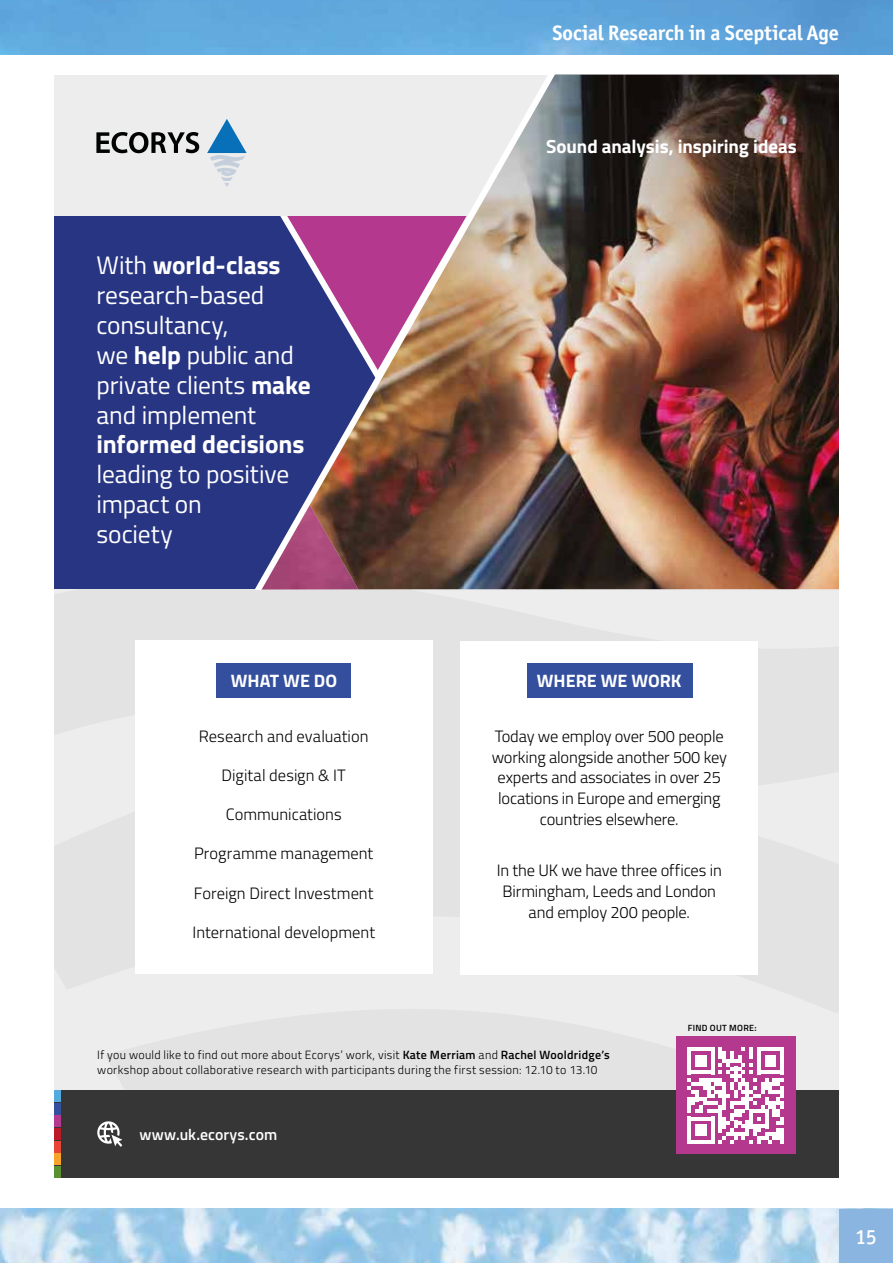
<style>
.page{position:relative;width:893px;height:1263px;background:#fff}
.page>*{position:absolute;margin:0;border:0;box-sizing:border-box;transform-origin:0 0}
.t1{font:25.5px/30px "Titillium";letter-spacing:-.005em;color:#fff}
.t2{font:700 25.5px "Titillium";letter-spacing:-.005em;color:#fff}
.t3{font:700 21px "Officina San ITC";letter-spacing:-.005em;color:#fff}
.t4{font:500 21px "Officina San ITC";color:#fff}
.t5{font:700 18.9px "Titillium";color:#fff}
.t6{font:700 18px "Titillium";color:#fff}
.t7{font:300 16.5px/21px "Titillium";letter-spacing:-.01em;color:#000;text-align:center}
.t8{font:300 16.5px "Titillium";letter-spacing:.01em;color:#000}
.t9{font:600 15.75px "Titillium";letter-spacing:.005em;color:#fff}
.t10{font:300 12px/15.1px "Titillium";letter-spacing:.025em;color:#000}
.t11{font:600 9px "Titillium";letter-spacing:.035em;color:#000}
.s1{font-weight:700}
.s2{font-weight:600}
</style>
<div class="page">
<img style="left:0;top:1209px;width:839px;height:54px">
<img style="left:0;top:0;width:893px;height:54px">
<div style="left:839px;top:1209px;width:54px;height:54px;background:#8ab5e1"></div>
<div style="left:54px;top:215px;width:322px;height:374px;background:#283583"></div>
<div style="left:54px;top:75px;width:520px;height:140px;background:#ededed"></div>
<svg style="left:207px;top:119px;width:40px;height:68px"></svg>
<svg style="left:96px;top:132px;width:103px;height:21px"></svg>
<svg style="left:54px;top:589px;width:785px;height:425px;fill:#e3e3e3"></svg>
<svg style="left:105px;top:980px;width:688px;height:110px;fill:#e3e3e3"></svg>
<div style="left:54px;top:1090px;width:785px;height:88px;background:#373636"></div>
<div style="left:676px;top:1036px;width:120px;height:118px;background:#b4388d"></div>
<svg style="left:687px;top:1047px;width:97px;height:97px"></svg>
<hr style="left:780px;top:1128px;width:4px;height:16px;background:#fff">
<svg style="left:97px;top:1121px;width:25px;height:26px"></svg>
<div style="left:135px;top:640px;width:297px;height:334px;background:#fff"></div>
<div style="left:461px;top:641px;width:297px;height:334px;background:#fff"></div>
<div style="left:527px;top:663px;width:165px;height:34px;background:#344f9d"></div>
<div style="left:217px;top:663px;width:134px;height:34px;background:#344f9d"></div>
<div style="left:54px;top:1090px;width:6px;height:12px;background:#54aadf"></div>
<div style="left:54px;top:1103px;width:6px;height:12px;background:#344f9d"></div>
<div style="left:54px;top:1115px;width:6px;height:12px;background:#b4388d"></div>
<div style="left:54px;top:1128px;width:6px;height:12px;background:#ba1a27"></div>
<div style="left:54px;top:1140px;width:6px;height:12px;background:#e84437"></div>
<div style="left:54px;top:1153px;width:6px;height:12px;background:#f7a42a"></div>
<div style="left:54px;top:1166px;width:6px;height:12px;background:#5a9031"></div>
<img style="left:261px;top:589px;width:578px;height:2px">
<img style="left:559px;top:75px;width:280px;height:514px">
<img style="left:261px;top:589px;width:150px;height:1px">
<img style="left:251px;top:75px;width:308px;height:514px">
<h1 class="t1" style="left:96px;top:249px;width:216px">With <span class="s1">world-class </span>research-based consultancy,<br>we <span class="s1">help</span> public and private clients <span class="s1">make </span>and implement</h1>
<h1 class="t2" style="left:96px;top:425px;width:209px">informed decisions</h1>
<h1 class="t1" style="left:96px;top:458px;width:194px">leading to positive impact on<br>society</h1>
<p class="t3" style="left:552px;top:20px;width:288px">Social Research in a Sceptical Age</p>
<p class="t5" style="left:546px;top:132px;width:252px">Sound analysis, inspiring ideas</p>
<p class="t6" style="left:231px;top:667px;width:108px">WHAT WE DO</p>
<p class="t6" style="left:537px;top:667px;width:146px">WHERE WE WORK</p>
<p class="t7" style="left:199px;top:724px;width:171px">Research and evaluation</p>
<p class="t8" style="left:221px;top:763px;width:126px">Digital design &amp; IT</p>
<p class="t7" style="left:226px;top:803px;width:117px">Communications</p>
<p class="t7" style="left:194px;top:842px;width:181px">Programme management</p>
<p class="t7" style="left:194px;top:881px;width:181px">Foreign Direct Investment</p>
<p class="t7" style="left:192px;top:921px;width:184px">International development</p>
<p class="t7" style="left:492px;top:724px;width:237px">Today we employ over 500 people working alongside another 500 key experts and associates in over 25 locations in Europe and emerging countries elsewhere.</p>
<p class="t7" style="left:497px;top:859px;width:227px">In the UK we have three offices in<br>Birmingham, Leeds and London and employ 200 people.</p>
<p class="t11" style="left:688px;top:1021px;width:70px">FIND OUT MORE:</p>
<p class="t10" style="left:97px;top:1047px;width:514px">If you would like to find out more about Ecorys’ work, visit <span class="s2">Kate Merriam</span> and <span class="s2">Rachel Wooldridge’s </span>workshop about collaborative research with participants during the first session: 12.10 to 13.10</p>
<p class="t9" style="left:139px;top:1122px;width:139px">www.uk.ecorys.com</p>
<p class="t4" style="left:856px;top:1224px;width:22px">15</p>
</div>
